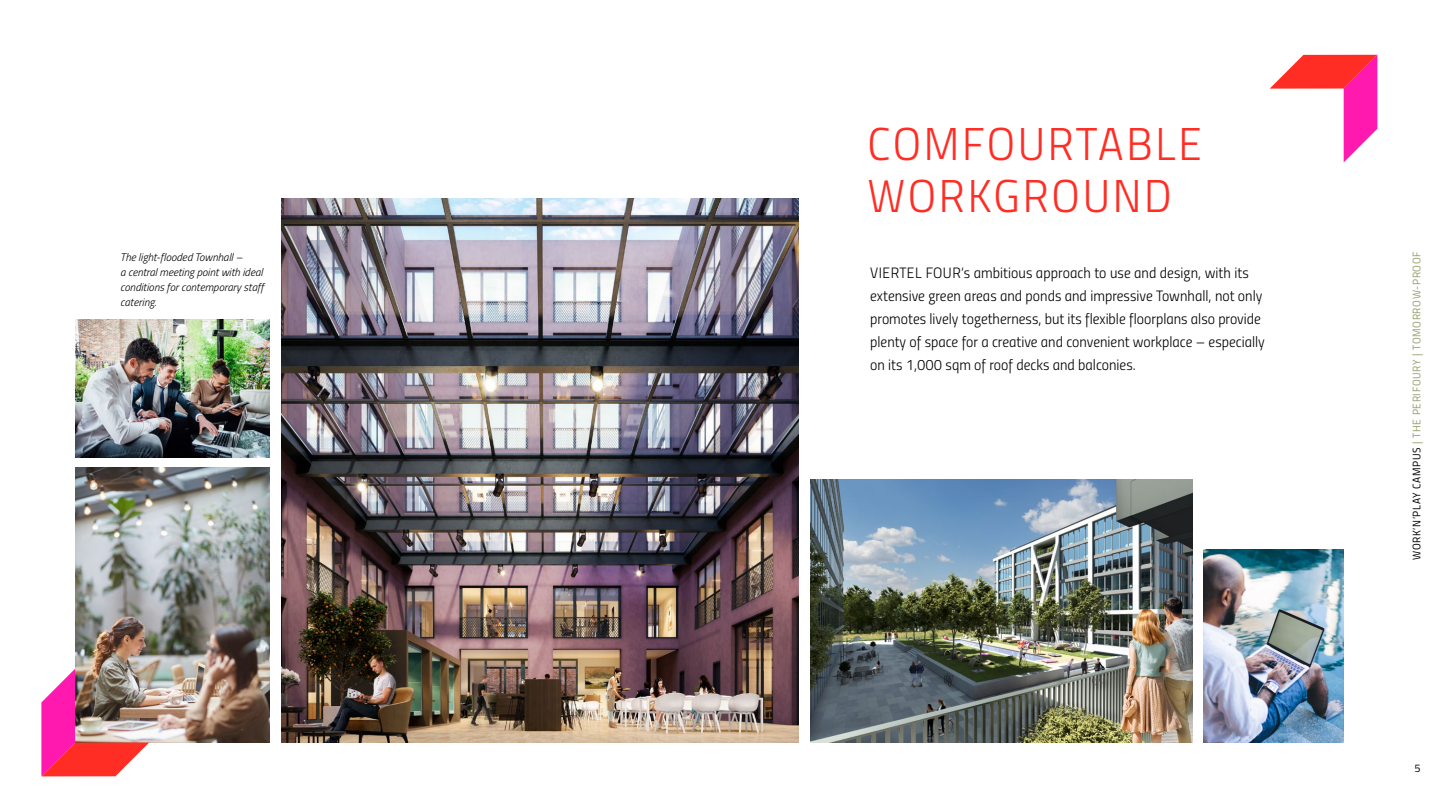
<style>
.page{position:relative;width:1440px;height:811px;background:#fff}
.page>*{position:absolute;margin:0;border:0;box-sizing:border-box;transform-origin:0 0}
.t1{font:46px/52px "Titillium Light Upright";letter-spacing:.06em;color:#ff2d23}
.t2{font:15px/23px "Titillium Light Upright";color:#000}
.t3{font:italic 300 11px/15px "Titillium";color:#000}
.t4{font:11px "Titillium Regular Upright";letter-spacing:.06em;color:#989e6d}
.t5{font:11px "Titillium Regular Upright";color:#000}
.s1{color:#000}
</style>
<div class="page">
<img style="left:1204px;top:549px;width:140px;height:193px">
<img style="left:281px;top:198px;width:518px;height:544px">
<img style="left:75px;top:467px;width:195px;height:275px">
<img style="left:75px;top:319px;width:195px;height:138px">
<img style="left:810px;top:479px;width:382px;height:263px">
<img style="left:41px;top:668px;width:108px;height:108px">
<svg style="left:1270px;top:55px;width:107px;height:107px"></svg>
<h1 class="t1" style="left:868px;top:115px;width:336px">COMFOURTABLE<br>WORKGROUND</h1>
<p class="t3" style="left:120px;top:249px;width:145px">The light-flooded Townhall –<br>a central meeting point with ideal conditions for contemporary staff catering.</p>
<p class="t4" style="left:1409px;top:560px;width:310px;rotate:-90deg"><span class="s1">WORK’N’PLAY CAMPUS</span> | THE PERIFOURY | TOMORROW-PROOF</p>
<p class="t2" style="left:870px;top:260px;width:396px">VIERTEL FOUR’s ambitious approach to use and design, with its extensive green areas and ponds and impressive Townhall, not only promotes lively togetherness, but its flexible floorplans also provide plenty of space for a creative and convenient workplace – especially on its 1,000 sqm of roof decks and balconies.</p>
<p class="t5" style="left:1414px;top:759px;width:8px">5</p>
</div>
